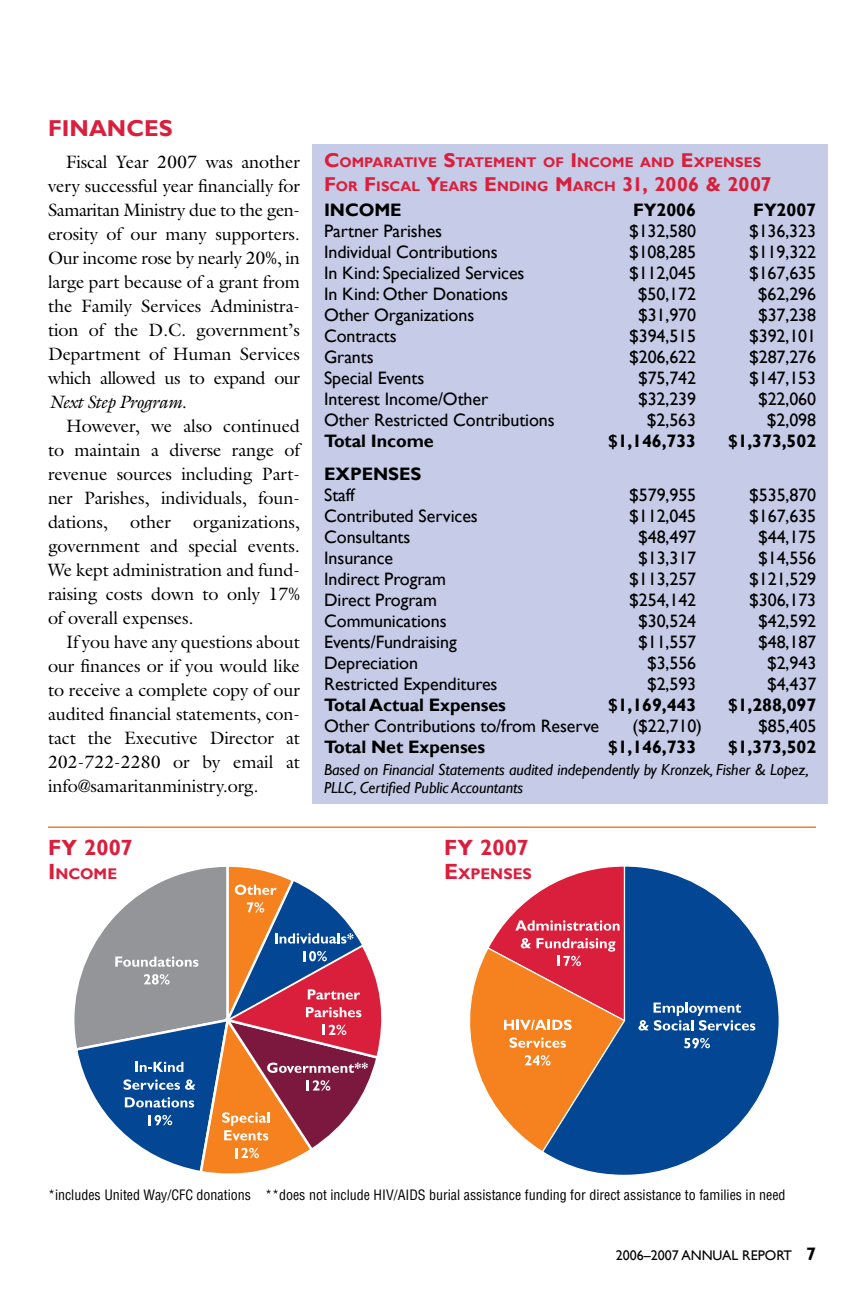
<style>
.page{position:relative;width:864px;height:1296px;background:#fff}
.page>*{position:absolute;margin:0;border:0;box-sizing:border-box;transform-origin:0 0}
.t1{font:700 23px "Gill Sans";color:#da1f3d}
.t2{font:700 22px "Gill Sans";color:#da1f3d}
.t3{font:18px/24px "Galliard";letter-spacing:-.005em;color:#000}
.t4{font:18px "Gill Sans";letter-spacing:-.005em;color:#000}
.t5{font:700 18px "Gill Sans";letter-spacing:-.005em;color:#000}
.t6{font:italic 16px/18px "Gill Sans";letter-spacing:-.005em;color:#000}
.t7{font:700 15.4px "Gill Sans";color:#da1f3d}
.t8{font:condensed 14px "Helvetica LT Std";color:#000}
.t9{font:700 14px/24px "Gill Sans";letter-spacing:.005em;color:#da1f3d}
.t10{font:14px "Gill Sans";color:#000}
.s1{font-style:italic}
.s2{font-size:22px}
.s3{font-size:20px}
</style>
<div class="page">
<div style="left:312px;top:144px;width:516px;height:660px;background:#c6cce7"></div>
<svg style="left:74px;top:866px;width:308px;height:308px"></svg>
<svg style="left:547px;top:866px;width:232px;height:309px"></svg>
<svg style="left:639px;top:1003px;width:116px;height:28px;background:#4476af"></svg>
<svg style="left:684px;top:1038px;width:26px;height:10px"></svg>
<svg style="left:470px;top:866px;width:156px;height:288px"></svg>
<hr style="left:48px;top:826px;width:768px;height:2px;background:#f5821f">
<p class="t1" style="left:48px;top:114px;width:126px">FINANCES</p>
<p class="t3" style="left:48px;top:150px;width:254px;text-indent:18px">Fiscal Year 2007 was another very successful year financially for<br>Samaritan Ministry due to the gen&shy;erosity of our many sup--porters.<br>Our income rose by nearly 20%, in large part be-cause of a grant from the Family Services Administra&shy;tion of the D.C. govern-ment’s<br>De-part-ment of Human Services which allowed us to expand our<br><span class="s1">Next Step Program</span>.</p>
<p class="t3" style="left:48px;top:414px;width:254px;text-indent:18px">However, we also continued to maintain a diverse range of rev-e-nue sources including Part&shy;ner Parishes, individuals, foun&shy;dations, other organizations, gov-ern-ment and special events.<br>We kept ad-min-is-tration and fund&shy;raising costs down to only 17% of overall expenses.</p>
<p class="t3" style="left:48px;top:630px;width:254px;text-align:justify;text-indent:18px">If you have any questions about our finances or if you would like to receive a complete copy of our audited financial statements, con&shy;tact the Executive Director at 202-722-2280 or by email at info@samaritanministry.org.</p>
<p class="t2" style="left:48px;top:835px;width:86px">FY 2007</p>
<p class="t7" style="left:48px;top:865px;width:71px"><span class="s2">I</span> NCOME</p>
<p class="t9" style="left:324px;top:150px;width:449px"><span class="s3">C</span>OMPARATIVE <span class="s3">S</span>TATEMENT OF <span class="s3">I</span> NCOME AND <span class="s3">E</span>XPENSES<br><span class="s3">F</span>OR <span class="s3">F</span> ISCAL <span class="s3">Y</span>EARS <span class="s3">E</span> NDING <span class="s3">M</span>ARCH <span class="s3">31, 2006 &amp; 2007</span></p>
<p class="t5" style="left:324px;top:199px;width:73px">INCOME</p>
<p class="t5" style="left:633px;top:199px;width:63px">FY2006</p>
<p class="t5" style="left:753px;top:199px;width:64px">FY2007</p>
<p class="t4" style="left:324px;top:220px;width:120px">Partner Parishes</p>
<p class="t4" style="left:629px;top:220px;width:69px">$132,580</p>
<p class="t4" style="left:749px;top:220px;width:69px">$136,323</p>
<p class="t4" style="left:324px;top:241px;width:175px">Individual Contributions</p>
<p class="t4" style="left:629px;top:241px;width:69px">$108,285</p>
<p class="t4" style="left:749px;top:241px;width:69px">$119,322</p>
<p class="t4" style="left:324px;top:262px;width:202px">In Kind: Specialized Services</p>
<p class="t4" style="left:629px;top:262px;width:69px">$112,045</p>
<p class="t4" style="left:749px;top:262px;width:69px">$167,635</p>
<p class="t4" style="left:324px;top:283px;width:185px">In Kind: Other Donations</p>
<p class="t4" style="left:638px;top:283px;width:60px">$50,172</p>
<p class="t4" style="left:758px;top:283px;width:60px">$62,296</p>
<p class="t4" style="left:324px;top:304px;width:152px">Other Organizations</p>
<p class="t4" style="left:638px;top:304px;width:60px">$31,970</p>
<p class="t4" style="left:758px;top:304px;width:60px">$37,238</p>
<p class="t4" style="left:324px;top:325px;width:74px">Contracts</p>
<p class="t4" style="left:629px;top:325px;width:69px">$394,515</p>
<p class="t4" style="left:749px;top:325px;width:69px">$392,101</p>
<p class="t4" style="left:324px;top:346px;width:51px">Grants</p>
<p class="t4" style="left:629px;top:346px;width:69px">$206,622</p>
<p class="t4" style="left:749px;top:346px;width:69px">$287,276</p>
<p class="t4" style="left:324px;top:367px;width:102px">Special Events</p>
<p class="t4" style="left:638px;top:367px;width:60px">$75,742</p>
<p class="t4" style="left:749px;top:367px;width:69px">$147,153</p>
<p class="t4" style="left:324px;top:388px;width:166px">Interest Income/Other</p>
<p class="t4" style="left:638px;top:388px;width:60px">$32,239</p>
<p class="t4" style="left:758px;top:388px;width:60px">$22,060</p>
<p class="t4" style="left:324px;top:409px;width:232px">Other Restricted Contributions</p>
<p class="t4" style="left:647px;top:409px;width:51px">$2,563</p>
<p class="t4" style="left:767px;top:409px;width:51px">$2,098</p>
<p class="t5" style="left:324px;top:430px;width:111px">TOTAL I NCOME</p>
<p class="t5" style="left:608px;top:430px;width:79px">$1 ,146,733</p>
<p class="t5" style="left:728px;top:430px;width:88px">$1 ,373,502</p>
<p class="t5" style="left:324px;top:463px;width:51px">EXPENSES</p>
<p class="t4" style="left:324px;top:484px;width:32px">Staff</p>
<p class="t4" style="left:629px;top:484px;width:69px">$579,955</p>
<p class="t4" style="left:749px;top:484px;width:69px">$535,870</p>
<p class="t4" style="left:324px;top:505px;width:155px">Contributed Services</p>
<p class="t4" style="left:629px;top:505px;width:69px">$112,045</p>
<p class="t4" style="left:749px;top:505px;width:69px">$167,635</p>
<p class="t4" style="left:324px;top:526px;width:88px">Consultants</p>
<p class="t4" style="left:638px;top:526px;width:60px">$48,497</p>
<p class="t4" style="left:758px;top:526px;width:60px">$44,175</p>
<p class="t4" style="left:324px;top:547px;width:71px">Insurance</p>
<p class="t4" style="left:638px;top:547px;width:60px">$13,317</p>
<p class="t4" style="left:758px;top:547px;width:60px">$14,556</p>
<p class="t4" style="left:324px;top:568px;width:123px">Indirect Program</p>
<p class="t4" style="left:629px;top:568px;width:69px">$113,257</p>
<p class="t4" style="left:749px;top:568px;width:69px">$121,529</p>
<p class="t4" style="left:324px;top:589px;width:114px">Direct Program</p>
<p class="t4" style="left:629px;top:589px;width:69px">$254,142</p>
<p class="t4" style="left:749px;top:589px;width:69px">$306,173</p>
<p class="t4" style="left:324px;top:610px;width:124px">Communications</p>
<p class="t4" style="left:638px;top:610px;width:60px">$30,524</p>
<p class="t4" style="left:758px;top:610px;width:60px">$42,592</p>
<p class="t4" style="left:324px;top:631px;width:134px">Events/Fundraising</p>
<p class="t4" style="left:638px;top:631px;width:60px">$11,557</p>
<p class="t4" style="left:758px;top:631px;width:60px">$48,187</p>
<p class="t4" style="left:324px;top:652px;width:95px">Depreciation</p>
<p class="t4" style="left:647px;top:652px;width:51px">$3,556</p>
<p class="t4" style="left:767px;top:652px;width:51px">$2,943</p>
<p class="t4" style="left:324px;top:673px;width:175px">Restricted Expenditures</p>
<p class="t4" style="left:647px;top:673px;width:51px">$2,593</p>
<p class="t4" style="left:767px;top:673px;width:51px">$4,437</p>
<p class="t5" style="left:324px;top:694px;width:183px">TOTAL ACTUAL EXPENSES</p>
<p class="t5" style="left:608px;top:694px;width:69px">$1 ,169,443</p>
<p class="t5" style="left:728px;top:694px;width:90px">$1 ,288,097</p>
<p class="t4" style="left:324px;top:715px;width:276px">Other Contributions to/from Reserve</p>
<p class="t4" style="left:632px;top:715px;width:71px">($22,710)</p>
<p class="t4" style="left:758px;top:715px;width:60px">$85,405</p>
<p class="t5" style="left:324px;top:736px;width:162px">TOTAL NET EXPENSES</p>
<p class="t5" style="left:608px;top:736px;width:79px">$1 ,146,733</p>
<p class="t5" style="left:728px;top:736px;width:88px">$1 ,373,502</p>
<p class="t6" style="left:324px;top:761px;width:486px">Based on Financial Statements audited independently by Kronzek, Fisher &amp; Lopez,<br>PLLC, Certified Public Accountants</p>
<p class="t2" style="left:444px;top:835px;width:86px">FY 2007</p>
<p class="t7" style="left:444px;top:865px;width:88px"><span class="s2">E</span>XPENSES</p>
<p class="t8" style="left:48px;top:1186px;width:739px">*includes United Way/CFC donations **does not include HIV/AIDS burial assistance funding for direct assistance to families in need</p>
<p class="t10" style="left:616px;top:1247px;width:178px">2006–2007 ANNUAL REPORT</p>
</div>
